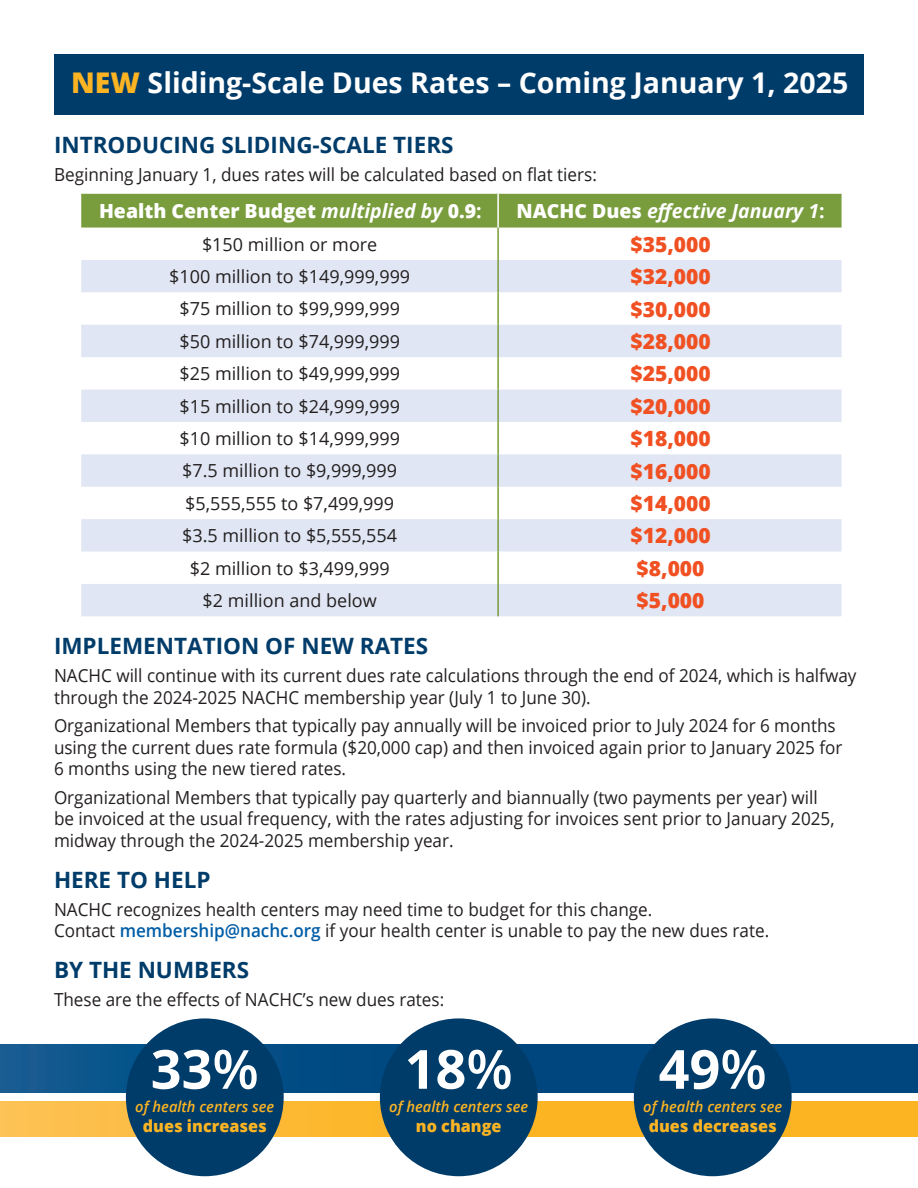
<style>
.page{position:relative;width:918px;height:1188px;background:#fff}
.page>*{position:absolute;margin:0;border:0;box-sizing:border-box;transform-origin:0 0}
.t1{font:700 54px "Open Sans";color:#fff}
.t2{font:700 28.5px "Open Sans";color:#fff}
.t3{font:700 22.5px "Open Sans";color:#003c6a}
.t4{font:800 21px "Open Sans";color:#f05022}
.t5{font:800 19.5px "Open Sans";color:#fff}
.t6{font:italic 700 19.5px "Open Sans";color:#fff}
.t7{font:18px/21.6px "Open Sans";color:#231f20;scale:.95 1}
.t8{font:18px "Open Sans";color:#231f20}
.t9{font:800 16.5px "Open Sans";color:#fcb423}
.t10{font:italic 600 15px "Open Sans";color:#fcb423}
.s1{font-weight:800;color:#fcb423}
.s2{font-weight:700;font-style:italic}
.s3{font-weight:700}
.s4{font-weight:800;font-style:normal}
.s5{font-style:normal}
.s6{font-weight:600;color:#015da7}
.s7{font-weight:600}
</style>
<div class="page">
<svg style="left:0;top:1044px;width:918px;height:49px"></svg>
<svg style="left:0;top:1101px;width:918px;height:35px"></svg>
<div style="left:54px;top:54px;width:810px;height:60px;background:#003c6a"></div>
<div style="left:81px;top:194px;width:761px;height:34px;background:#799c3d"></div>
<svg style="left:81px;top:260px;width:761px;height:356px;fill:#e0e6f3"></svg>
<hr style="left:497px;top:228px;width:2px;height:32px;background:#799c3d">
<hr style="left:497px;top:260px;width:2px;height:32px;background:#799c3d">
<hr style="left:497px;top:292px;width:2px;height:33px;background:#799c3d">
<hr style="left:497px;top:325px;width:2px;height:32px;background:#799c3d">
<hr style="left:497px;top:357px;width:2px;height:33px;background:#799c3d">
<hr style="left:497px;top:390px;width:2px;height:32px;background:#799c3d">
<hr style="left:497px;top:422px;width:2px;height:32px;background:#799c3d">
<hr style="left:497px;top:454px;width:2px;height:33px;background:#799c3d">
<hr style="left:497px;top:487px;width:2px;height:32px;background:#799c3d">
<hr style="left:497px;top:519px;width:2px;height:33px;background:#799c3d">
<hr style="left:497px;top:552px;width:2px;height:32px;background:#799c3d">
<hr style="left:497px;top:584px;width:2px;height:32px;background:#799c3d">
<hr style="left:497px;top:194px;width:2px;height:34px;background:#fff">
<div style="left:126px;top:1018px;width:158px;height:158px;background:#003c6a;border-radius:50%"></div>
<div style="left:380px;top:1018px;width:158px;height:158px;background:#003c6a;border-radius:50%"></div>
<div style="left:634px;top:1018px;width:158px;height:158px;background:#003c6a;border-radius:50%"></div>
<p class="t2" style="left:71px;top:62px;width:779px"><span class="s1">NEW</span> Sliding-Scale Dues Rates – Coming January 1, 2025</p>
<p class="t3" style="left:54px;top:129px;width:401px">INTRODUCING SLIDING-SCALE TIERS</p>
<p class="t7" style="left:54px;top:163px;width:573px">Beginning January 1, dues rates will be calculated based on flat tiers:</p>
<p class="t5" style="left:99px;top:196px;width:384px">Health Center Budget <span class="s2">multiplied by</span> 0.9<span class="s3">:</span></p>
<p class="t6" style="left:516px;top:197px;width:310px"><span class="s4">NACHC Dues</span> effective January 1<span class="s5">:</span></p>
<p class="t8" style="left:202px;top:232px;width:177px">$150 million or more</p>
<p class="t4" style="left:630px;top:228px;width:82px">$35,000</p>
<p class="t8" style="left:169px;top:264px;width:243px">$100 million to $149,999,999</p>
<p class="t4" style="left:630px;top:261px;width:82px">$32,000</p>
<p class="t8" style="left:179px;top:297px;width:222px">$75 million to $99,999,999</p>
<p class="t4" style="left:630px;top:293px;width:82px">$30,000</p>
<p class="t8" style="left:179px;top:329px;width:222px">$50 million to $74,999,999</p>
<p class="t4" style="left:630px;top:325px;width:82px">$28,000</p>
<p class="t8" style="left:179px;top:361px;width:222px">$25 million to $49,999,999</p>
<p class="t4" style="left:630px;top:358px;width:82px">$25,000</p>
<p class="t8" style="left:179px;top:394px;width:222px">$15 million to $24,999,999</p>
<p class="t4" style="left:630px;top:390px;width:82px">$20,000</p>
<p class="t8" style="left:179px;top:426px;width:222px">$10 million to $14,999,999</p>
<p class="t4" style="left:630px;top:423px;width:82px">$18,000</p>
<p class="t8" style="left:182px;top:459px;width:217px">$7.5 million to $9,999,999</p>
<p class="t4" style="left:630px;top:455px;width:82px">$16,000</p>
<p class="t8" style="left:185px;top:491px;width:210px">$5,555,555 to $7,499,999</p>
<p class="t4" style="left:630px;top:487px;width:82px">$14,000</p>
<p class="t8" style="left:182px;top:523px;width:217px">$3.5 million to $5,555,554</p>
<p class="t4" style="left:630px;top:520px;width:82px">$12,000</p>
<p class="t8" style="left:190px;top:556px;width:201px">$2 million to $3,499,999</p>
<p class="t4" style="left:637px;top:552px;width:70px">$8,000</p>
<p class="t8" style="left:203px;top:588px;width:176px">$2 million and below</p>
<p class="t4" style="left:637px;top:585px;width:70px">$5,000</p>
<p class="t3" style="left:54px;top:630px;width:376px">IMPLEMENTATION OF NEW RATES</p>
<p class="t7" style="left:54px;top:665px;width:846px">NACHC will continue with its current dues rate calculations through the end of 2024, which is halfway through the 2024-2025 NACHC membership year (July 1 to June 30).</p>
<p class="t7" style="left:54px;top:714px;width:832px">Organizational Members that typically pay annually will be invoiced prior to July 2024 for 6 months using the current dues rate formula ($20,000 cap) and then invoiced again prior to January 2025 for<br>6 months using the new tiered rates.</p>
<p class="t7" style="left:54px;top:786px;width:823px">Organizational Members that typically pay quarterly and biannually (two payments per year) will be invoiced at the usual frequency, with the rates adjusting for invoices sent prior to January 2025, midway through the 2024-2025 membership year.</p>
<p class="t3" style="left:54px;top:863px;width:158px">HERE TO HELP</p>
<p class="t7" style="left:54px;top:898px;width:754px">NACHC recognizes health centers may need time to budget for this change.<br>Contact <span class="s6">membership@nachc.org</span> if your health center is unable to pay the new dues rate.</p>
<p class="t3" style="left:54px;top:954px;width:197px">BY THE NUMBERS</p>
<p class="t7" style="left:54px;top:989px;width:412px">These are the effects of NACHC’s new dues rates:</p>
<p class="t1" style="left:151px;top:1031px;width:110px">33<span class="s7">%</span></p>
<p class="t9" style="left:143px;top:1113px;width:125px">dues increases</p>
<p class="t10" style="left:135px;top:1096px;width:140px">of health centers see</p>
<p class="t1" style="left:405px;top:1031px;width:110px">18<span class="s7">%</span></p>
<p class="t9" style="left:416px;top:1113px;width:87px">no change</p>
<p class="t10" style="left:389px;top:1096px;width:140px">of health centers see</p>
<p class="t1" style="left:659px;top:1031px;width:110px">49<span class="s7">%</span></p>
<p class="t9" style="left:649px;top:1113px;width:130px">dues decreases</p>
<p class="t10" style="left:643px;top:1096px;width:140px">of health centers see</p>
</div>
